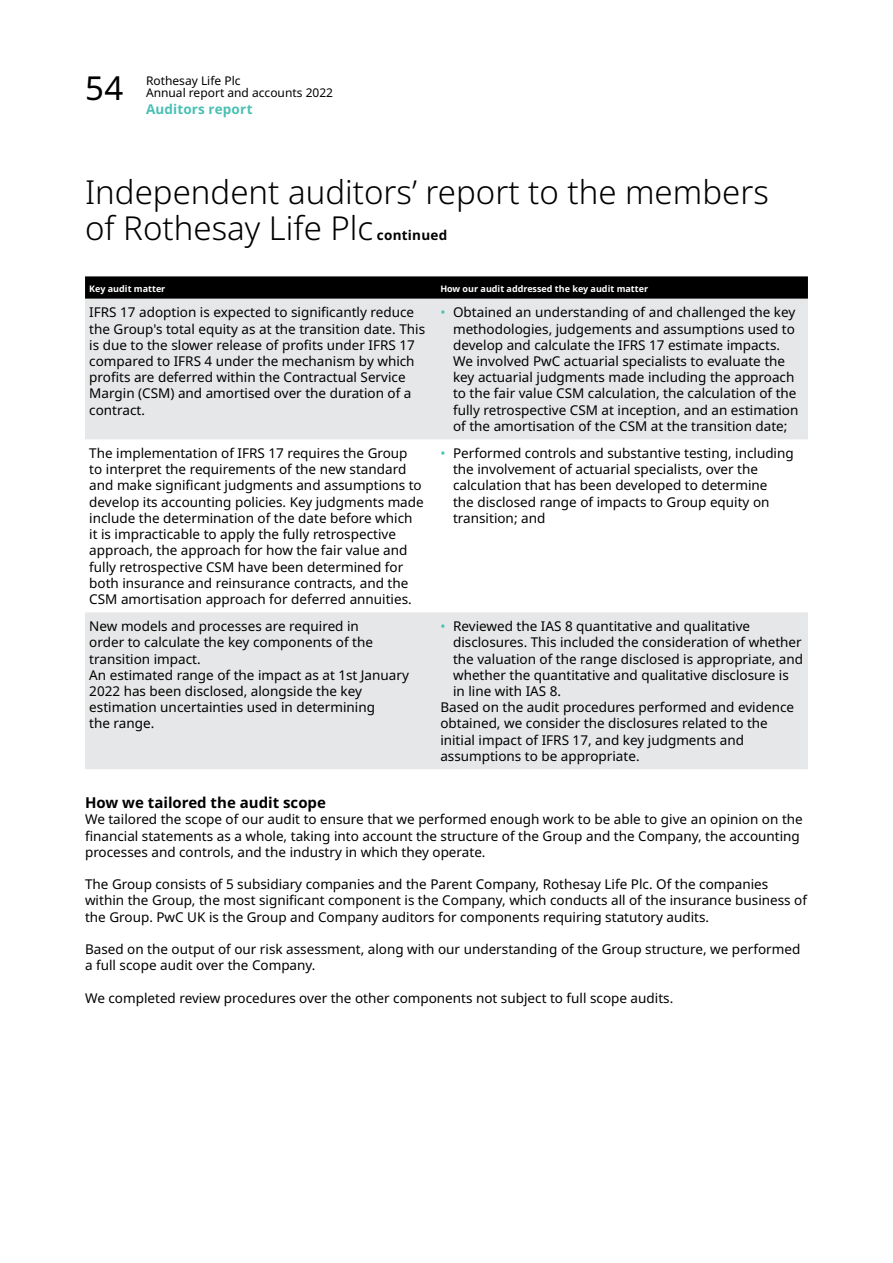
<style>
.page{position:relative;width:893px;height:1263px;background:#fff}
.page>*{position:absolute;margin:0;border:0;box-sizing:border-box;transform-origin:0 0}
.t1{font:300 33px/36px "Noto Sans";color:#000}
.t2{font:33px "Noto Sans";color:#000}
.t3{font:700 15px "Noto Sans";color:#000}
.t4{font:13.5px/16.2px "Noto Sans";color:#000}
.t5{font:700 13.5px "Noto Sans";letter-spacing:.01em;color:#4ac0b4}
.t6{font:700 13.5px "Noto Sans";letter-spacing:.02em;color:#000}
.t7{font:12px "Noto Sans";color:#000}
.t8{font:700 9px "Noto Sans";color:#fff}
.s1{color:#4ac0b4}
</style>
<div class="page">
<svg style="left:85px;top:276px;width:723px;height:23px;background:#080808"></svg>
<svg style="left:85px;top:299px;width:723px;height:470px;fill:#e6e7e8"></svg>
<h1 class="t2" style="left:85px;top:65px;width:40px">54</h1>
<p class="t7" style="left:146px;top:72px;width:96px">Rothesay Life Plc</p>
<p class="t7" style="left:146px;top:84px;width:189px">Annual report and accounts 2022</p>
<p class="t5" style="left:146px;top:99px;width:108px">Auditors report</p>
<h1 class="t1" style="left:85px;top:175px;width:685px">Independent auditors’ report to the members of Rothesay Life Plc</h1>
<p class="t6" style="left:377px;top:226px;width:72px">continued</p>
<p class="t8" style="left:89px;top:283px;width:78px">Key audit matter</p>
<p class="t8" style="left:440px;top:283px;width:209px">How our audit addressed the key audit matter</p>
<p class="t4" style="left:89px;top:305px;width:337px">IFRS 17 adoption is expected to significantly reduce the Group's total equity as at the transition date. This is due to the slower release of profits under IFRS 17 compared to IFRS 4 under the mechanism by which profits are deferred within the Contractual Service Margin (CSM) and amortised over the duration of a contract.</p>
<p class="t4" style="left:453px;top:305px;width:347px;text-indent:-13px"><span class="s1">•</span> Obtained an understanding of and challenged the key methodologies, judgements and assumptions used to develop and calculate the IFRS 17 estimate impacts.<br>We involved PwC actuarial specialists to evaluate the key actuarial judgments made including the approach to the fair value CSM calculation, the calculation of the fully retrospective CSM at inception, and an estimation of the amortisation of the CSM at the transition date;</p>
<p class="t4" style="left:89px;top:445px;width:336px">The implementation of IFRS 17 requires the Group to interpret the requirements of the new standard and make significant judgments and assumptions to develop its accounting policies. Key judgments made include the determination of the date before which it is impracticable to apply the fully retrospective approach, the approach for how the fair value and fully retrospective CSM have been determined for both insurance and reinsurance contracts, and the CSM amortisation approach for deferred annuities.</p>
<p class="t4" style="left:453px;top:445px;width:342px;text-indent:-13px"><span class="s1">•</span> Performed controls and substantive testing, including the involvement of actuarial specialists, over the calculation that has been developed to determine<br>the disclosed range of impacts to Group equity on transition; and</p>
<p class="t4" style="left:89px;top:618px;width:321px">New models and processes are required in<br>order to calculate the key components of the transition impact.<br>An estimated range of the impact as at 1st January 2022 has been disclosed, alongside the key estimation uncertainties used in determining<br>the range.</p>
<p class="t4" style="left:440px;top:618px;width:311px"><span class="s1">•</span> Reviewed the IAS 8 quantitative and qualitative</p>
<p class="t4" style="left:453px;top:635px;width:350px">disclosures. This included the consideration of whether</p>
<p class="t4" style="left:453px;top:651px;width:352px">the valuation of the range disclosed is appropriate, and</p>
<p class="t4" style="left:453px;top:667px;width:337px">whether the quantitative and qualitative disclosure is</p>
<p class="t4" style="left:453px;top:683px;width:110px">in line with IAS 8.</p>
<p class="t4" style="left:440px;top:699px;width:355px">Based on the audit procedures performed and evidence</p>
<p class="t4" style="left:440px;top:716px;width:329px">obtained, we consider the disclosures related to the</p>
<p class="t4" style="left:440px;top:732px;width:305px">initial impact of IFRS 17, and key judgments and</p>
<p class="t4" style="left:440px;top:748px;width:201px">assumptions to be appropriate.</p>
<p class="t3" style="left:85px;top:792px;width:242px">How we tailored the audit scope</p>
<p class="t4" style="left:85px;top:812px;width:719px">We tailored the scope of our audit to ensure that we performed enough work to be able to give an opinion on the financial statements as a whole, taking into account the structure of the Group and the Company, the accounting processes and controls, and the industry in which they operate.</p>
<p class="t4" style="left:85px;top:876px;width:723px">The Group consists of 5 subsidiary companies and the Parent Company, Rothesay Life Plc. Of the companies within the Group, the most significant component is the Company, which conducts all of the insurance business of the Group. PwC UK is the Group and Company auditors for components requiring statutory audits.</p>
<p class="t4" style="left:85px;top:941px;width:717px">Based on the output of our risk assessment, along with our understanding of the Group structure, we performed a full scope audit over the Company.</p>
<p class="t4" style="left:85px;top:990px;width:590px">We completed review procedures over the other components not subject to full scope audits.</p>
</div>
